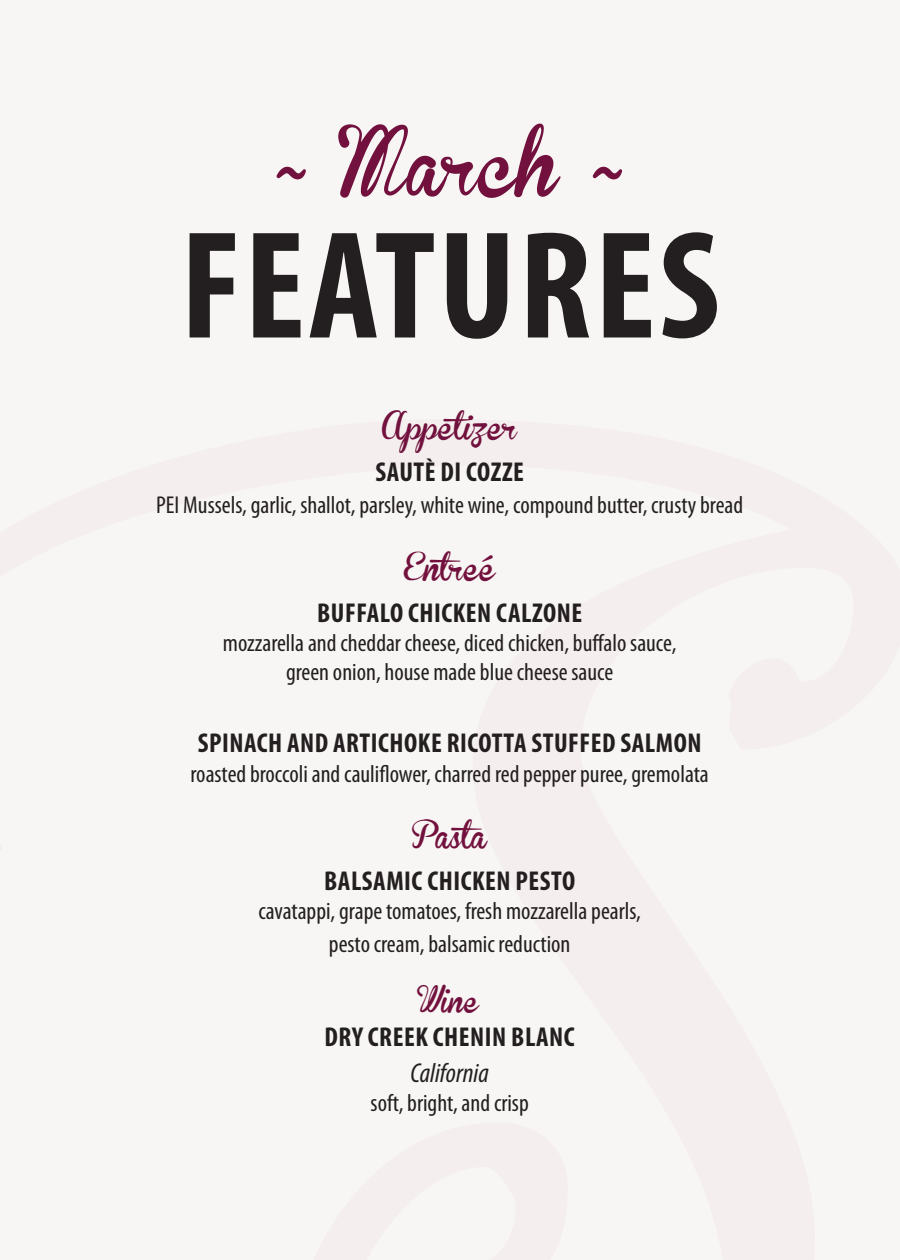
<style>
.page{position:relative;width:900px;height:1260px;background:#f8f6f4}
.page>*{position:absolute;margin:0;border:0;box-sizing:border-box;transform-origin:0 0}
.t1{font:700 condensed 154.75px "Myriad Pro";letter-spacing:.02em;color:#231f20}
.t2{font:67.25px "Brannboll Fet";color:#72113d}
.t3{font:700 condensed 27.5px "Myriad Pro";letter-spacing:.02em;color:#231f20}
.t4{font:italic condensed 27.5px "Myriad Pro";color:#231f20}
.t5{font:700 condensed 27.25px "Myriad Pro";letter-spacing:.02em;color:#231f20}
.t6{font:27.25px "Brannboll Fet";color:#72113d}
.t7{font:25.5px "Brannboll Fet";color:#72113d}
.t8{font:condensed 24.5px/29.2px "Myriad Pro";color:#231f20;text-align:center}
</style>
<div class="page">
<p class="t2" style="left:276px;top:130px;width:348px">~ March ~</p>
<p class="t1" style="left:181px;top:189px;width:541px">FEATURES</p>
<p class="t6" style="left:382px;top:413px;width:136px">Appetizer</p>
<p class="t5" style="left:375px;top:455px;width:150px">SAUTÈ DI COZZE</p>
<p class="t8" style="left:156px;top:490px;width:589px">PEI Mussels, garlic, shallot, parsley, white wine, compound butter, crusty bread</p>
<p class="t6" style="left:404px;top:554px;width:93px">Entreé</p>
<p class="t5" style="left:317px;top:596px;width:266px">BUFFALO CHICKEN CALZONE</p>
<p class="t8" style="left:223px;top:628px;width:455px">mozzarella and cheddar cheese, diced chicken, buffalo sauce, green onion, house made blue cheese sauce</p>
<p class="t5" style="left:198px;top:726px;width:505px">SPINACH AND ARTICHOKE RICOTTA STUFFED SALMON</p>
<p class="t8" style="left:191px;top:759px;width:520px">roasted broccoli and cauliflower, charred red pepper puree, gremolata</p>
<p class="t6" style="left:412px;top:822px;width:82px">Pasta</p>
<p class="t5" style="left:324px;top:864px;width:253px">BALSAMIC CHICKEN PESTO</p>
<p class="t8" style="left:258px;top:894px;width:384px;line-height:32.8px">cavatappi, grape tomatoes, fresh mozzarella pearls, pesto cream, balsamic reduction</p>
<p class="t7" style="left:420px;top:987px;width:61px">Wine</p>
<p class="t3" style="left:325px;top:1020px;width:252px">DRY CREEK CHENIN BLANC</p>
<p class="t4" style="left:410px;top:1056px;width:80px">California</p>
<p class="t8" style="left:371px;top:1088px;width:160px">soft, bright, and crisp</p>
</div>
